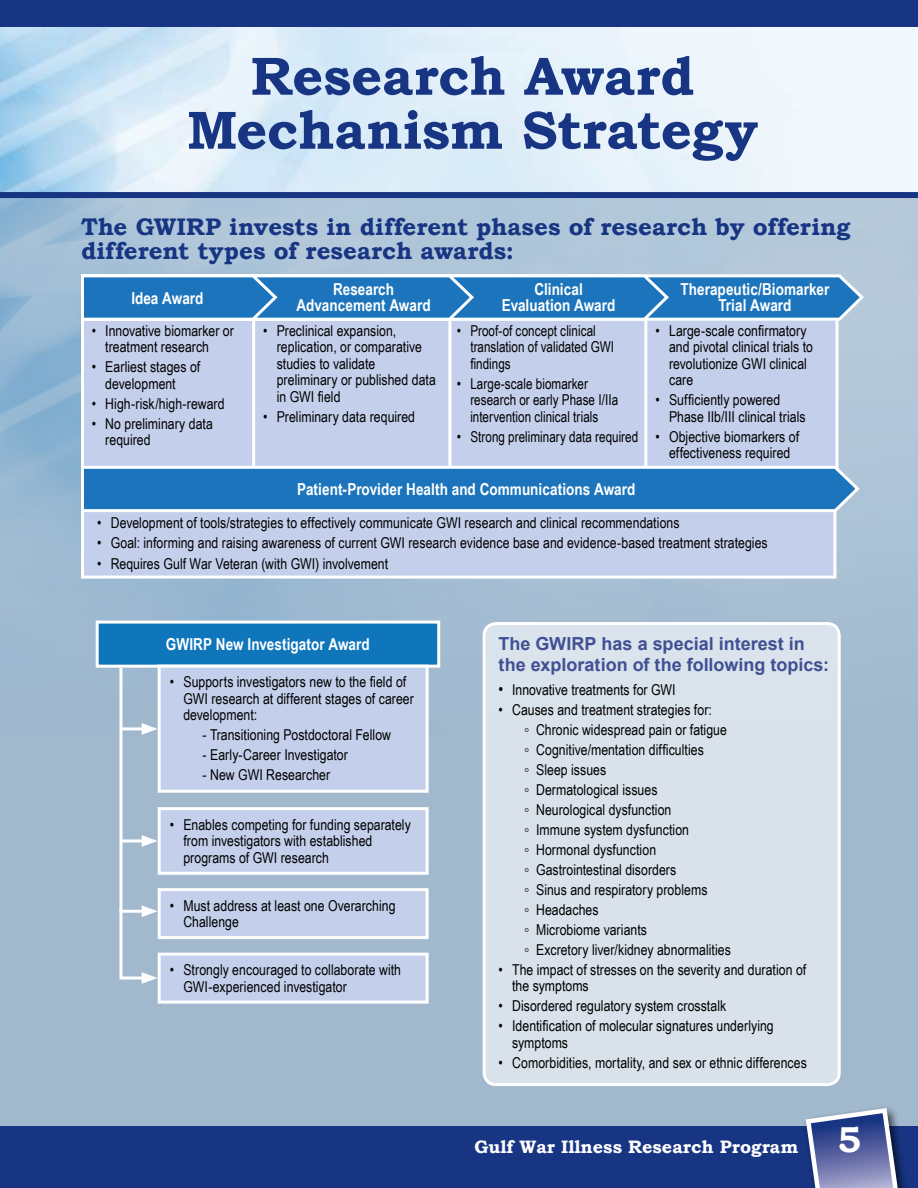
<style>
.page{position:relative;width:918px;height:1188px;background:#fff}
.page>*{position:absolute;margin:0;border:0;box-sizing:border-box;transform-origin:0 0}
.t1{font:700 54px/54px "Bookman Old Style";letter-spacing:-.005em;color:#173583;text-align:center}
.t2{font:700 24px/24px "Bookman Old Style";color:#173583}
.t3{font:700 18px/21.6px "Arial";color:#415094}
.t4{font:700 18px "Bookman Old Style";color:#fff}
.t5{font:700 16.5px/16.5px "Arial Narrow";letter-spacing:.005em;color:#fff;text-align:center}
.t6{font:15px/16.5px "Arial Narrow";letter-spacing:.005em;color:#000}
.s1{font-size:16.5px}
.s2{font-size:36px}
</style>
<div class="page">
<div style="left:0;top:198px;width:918px;height:939px;background:#a1b8cd"></div>
<img style="left:0;top:198px;width:918px;height:541px">
<div style="left:81px;top:505px;width:755px;height:74px;background:#c4d0eb;border:3px solid #fff"></div>
<svg style="left:0;top:27px;width:918px;height:171px"></svg>
<div style="left:0;top:1126px;width:918px;height:62px;background:#173583"></div>
<div style="left:802px;top:1104px;width:113px;height:84px;background:#000;opacity:.7"></div>
<svg style="left:803px;top:1106px;width:104px;height:82px"></svg>
<div style="left:0;top:0;width:918px;height:27px;background:#173583"></div>
<div style="left:484px;top:624px;width:355px;height:461px;background:#d9e2eb;border-radius:12px"></div>
<div style="left:483px;top:622px;width:358px;height:464px;border:3px solid #fff;border-radius:12px"></div>
<div style="left:81px;top:321px;width:758px;height:143px;background:#c4d0eb"></div>
<svg style="left:81px;top:274px;width:783px;height:47px"></svg>
<hr style="left:252px;top:319px;width:3px;height:149px;background:#fff">
<hr style="left:448px;top:319px;width:3px;height:149px;background:#fff">
<hr style="left:644px;top:319px;width:3px;height:149px;background:#fff">
<svg style="left:81px;top:464px;width:781px;height:49px"></svg>
<div style="left:96px;top:621px;width:344px;height:47px;background:#0f76bc;border:3px solid #fff"></div>
<div style="left:158px;top:665px;width:271px;height:128px;background:#c4d0eb;border:3px solid #fff"></div>
<div style="left:158px;top:807px;width:271px;height:68px;background:#c4d0eb;border:3px solid #fff"></div>
<div style="left:158px;top:888px;width:271px;height:51px;background:#c4d0eb;border:3px solid #fff"></div>
<div style="left:158px;top:953px;width:271px;height:51px;background:#c4d0eb;border:3px solid #fff"></div>
<svg style="left:118px;top:665px;width:40px;height:319px"></svg>
<h1 class="t1" style="left:187px;top:49px;width:573px">Research Award<br>Mechanism Strategy</h1>
<h2 class="t2" style="left:81px;top:214px;width:771px">The GWIRP invests in different phases of research by offering different types of research awards:</h2>
<p class="t5" style="left:296px;top:280px;width:136px">Research<br>Advancement Award</p>
<p class="t5" style="left:502px;top:280px;width:115px">Clinical<br>Evaluation Award</p>
<p class="t5" style="left:680px;top:280px;width:150px">Therapeutic/Biomarker<br>Trial Award</p>
<p class="t5" style="left:132px;top:290px;width:73px">Idea Award</p>
<p class="t6" style="left:105px;top:322px;width:130px;text-indent:-13px">• Innovative biomarker or treatment research</p>
<p class="t6" style="left:105px;top:358px;width:97px;text-indent:-13px">• Earliest stages of development</p>
<p class="t6" style="left:92px;top:395px;width:134px">• High-risk/high-reward</p>
<p class="t6" style="left:105px;top:415px;width:109px;text-indent:-13px">• No preliminary data required</p>
<p class="t6" style="left:669px;top:322px;width:145px;text-indent:-14px">• Large-scale confirmatory and pivotal clinical trials to revolutionize GWI clinical care</p>
<p class="t6" style="left:669px;top:391px;width:138px;text-indent:-14px">• Sufficiently powered<br>Phase IIb/III clinical trials</p>
<p class="t6" style="left:656px;top:428px;width:145px;text-align:center">• Objective biomarkers of effectiveness required</p>
<p class="t6" style="left:470px;top:322px;width:145px;text-indent:-13px">• Proof-of concept clinical translation of validated GWI findings</p>
<p class="t6" style="left:470px;top:375px;width:149px;text-indent:-14px">• Large-scale biomarker research or early Phase I/IIa intervention clinical trials</p>
<p class="t6" style="left:457px;top:428px;width:183px">• Strong preliminary data required</p>
<p class="t5" style="left:297px;top:480px;width:340px">Patient-Provider Health and Communications Award</p>
<p class="t6" style="left:97px;top:514px;width:584px">• Development of tools/strategies to effectively communicate GWI research and clinical recommendations</p>
<p class="t6" style="left:97px;top:534px;width:672px">• Goal: informing and raising awareness of current GWI research evidence base and evidence-based treatment strategies</p>
<p class="t6" style="left:97px;top:554px;width:292px">• Requires Gulf War Veteran (with GWI) involvement</p>
<p class="t6" style="left:277px;top:322px;width:161px;text-indent:-14px">• Preclinical expansion, replication, or comparative studies to validate preliminary or published data in GWI field</p>
<p class="t6" style="left:263px;top:408px;width:153px">• Preliminary data required</p>
<p class="t5" style="left:166px;top:635px;width:205px">GWIRP New Investigator Award</p>
<p class="t6" style="left:183px;top:673px;width:232px;text-indent:-14px">• Supports investigators new to the field of<br>GWI research at different stages of career development:</p>
<p class="t6" style="left:203px;top:726px;width:190px">- Transitioning Postdoctoral Fellow</p>
<p class="t6" style="left:203px;top:746px;width:147px">- Early-Career Investigator</p>
<p class="t6" style="left:203px;top:766px;width:129px">- New GWI Researcher</p>
<p class="t6" style="left:183px;top:816px;width:229px;text-indent:-14px">• Enables competing for funding separately from investigators with established programs of GWI research</p>
<p class="t6" style="left:183px;top:897px;width:214px;text-indent:-14px">• Must address at least one Overarching<br>Challenge</p>
<p class="t6" style="left:183px;top:961px;width:219px;text-indent:-14px">• Strongly encouraged to collaborate with<br>GWI-experienced investigator</p>
<p class="t3" style="left:499px;top:633px;width:332px">The GWIRP has a special interest in the exploration of the following topics:</p>
<p class="t6" style="left:499px;top:680px;width:179px"><span class="s1">•</span> Innovative treatments for GWI</p>
<p class="t6" style="left:524px;top:699px;width:208px;line-height:20px;text-indent:-26px">• Causes and treatment strategies for:<br>◦ Chronic widespread pain or fatigue ◦ Cognitive/mentation difficulties<br>◦ Sleep issues<br>◦ Dermatological issues<br>◦ Neurological dysfunction<br>◦ Immune system dysfunction<br>◦ Hormonal dysfunction<br>◦ Gastrointestinal disorders<br>◦ Sinus and respiratory problems<br>◦ Headaches<br>◦ Microbiome variants<br>◦ Excretory liver/kidney abnormalities</p>
<p class="t6" style="left:512px;top:961px;width:296px;text-indent:-14px">• The impact of stresses on the severity and duration of the symptoms</p>
<p class="t6" style="left:499px;top:997px;width:229px">• Disordered regulatory system crosstalk</p>
<p class="t6" style="left:512px;top:1017px;width:263px;text-indent:-14px">• Identification of molecular signatures underlying symptoms</p>
<p class="t6" style="left:499px;top:1054px;width:310px">• Comorbidities, mortality, and sex or ethnic differences</p>
<p class="t4" style="left:474px;top:1134px;width:388px">Gulf War Illness Research Program <span class="s2">5</span></p>
</div>
